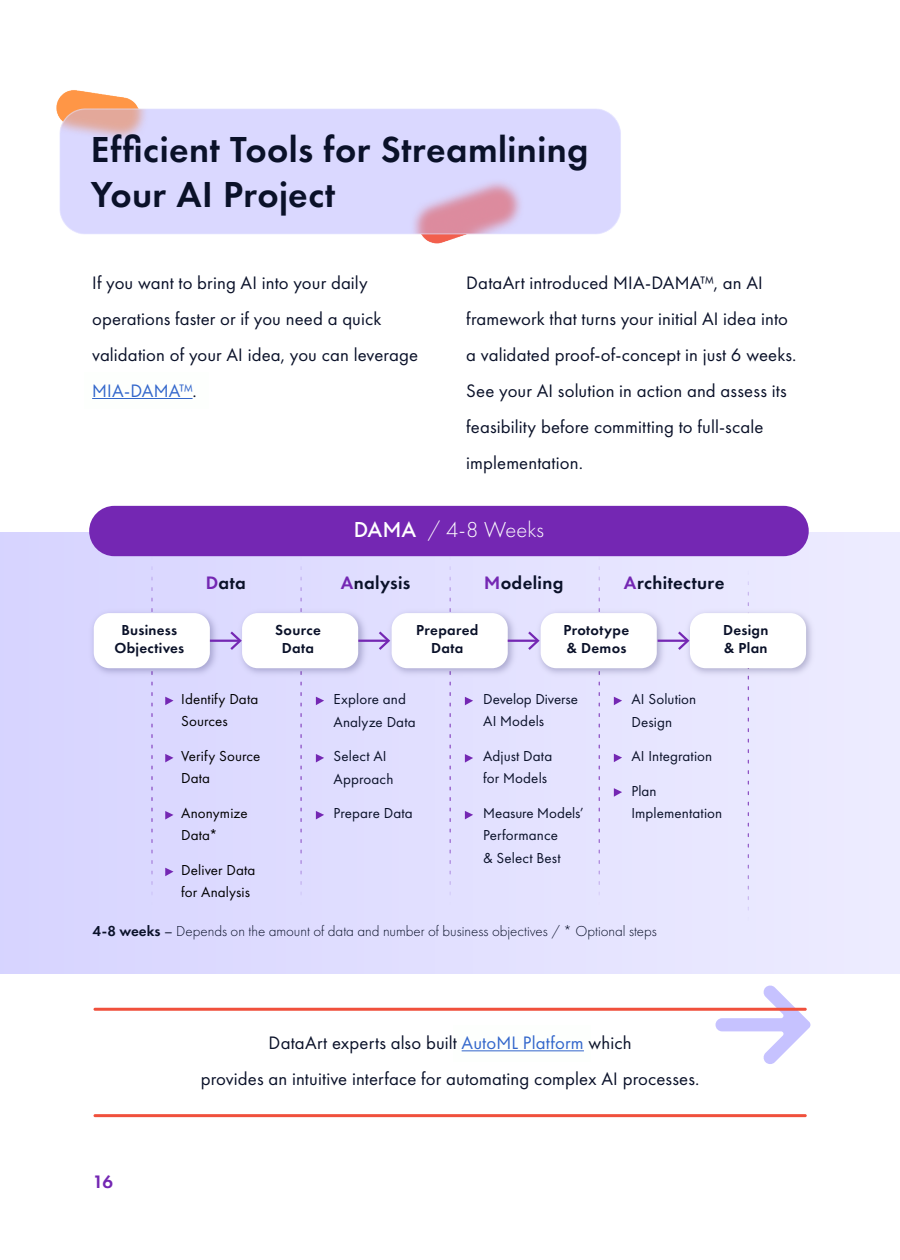
<style>
.page{position:relative;width:900px;height:1260px;background:#fff}
.page>*{position:absolute;margin:0;border:0;box-sizing:border-box;transform-origin:0 0}
.t1{font:600 37.5px/45px "DA Futura PT";letter-spacing:.01em;color:#0a1129}
.t2{font:300 22.5px "DA Futura PT";letter-spacing:.005em;color:#fff}
.t3{font:18.75px/36px "DA Futura PT";letter-spacing:.005em;color:#0a1129}
.t4{font:600 18.75px "DA Futura PT";letter-spacing:.02em;color:#0a1129}
.t5{font:600 18.75px "DA Futura PT";color:#7427b3}
.t6{font:15px/22.5px "DA Futura PT";letter-spacing:.005em;color:#0a1129}
.t7{font:300 15px "DA Futura PT";letter-spacing:-.005em;color:#0a1129}
.t8{font:15px/22.5px "DA Futura PT";letter-spacing:.01em;color:#000}
.t9{font:600 15px/18px "DA Futura PT";letter-spacing:.02em;color:#0a1129;text-align:center}
.s1{color:#36c}
.s2{font-weight:500}
.s3{color:#7427b3}
.s4{font-weight:600}
.s5{font-weight:400}
</style>
<div class="page">
<div style="left:0;top:533px;width:900px;height:440px;background:#e2e0ff"></div>
<div style="left:89px;top:506px;width:720px;height:50px;background:#7427b3;border-radius:25px"></div>
<img style="left:56px;top:90px;width:565px;height:154px">
<svg style="left:716px;top:985px;width:94px;height:79px"></svg>
<svg style="left:301px;top:556px;width:1px;height:339px"></svg>
<svg style="left:152px;top:556px;width:1px;height:340px"></svg>
<svg style="left:450px;top:556px;width:1px;height:339px"></svg>
<svg style="left:599px;top:556px;width:1px;height:339px"></svg>
<svg style="left:748px;top:582px;width:1px;height:328px"></svg>
<svg style="left:165px;top:697px;width:9px;height:8px"></svg>
<svg style="left:165px;top:754px;width:9px;height:8px"></svg>
<svg style="left:165px;top:811px;width:9px;height:9px"></svg>
<svg style="left:165px;top:868px;width:9px;height:8px"></svg>
<svg style="left:316px;top:697px;width:8px;height:8px"></svg>
<svg style="left:316px;top:754px;width:8px;height:8px"></svg>
<svg style="left:316px;top:811px;width:8px;height:8px"></svg>
<svg style="left:465px;top:697px;width:8px;height:8px"></svg>
<svg style="left:465px;top:754px;width:8px;height:9px"></svg>
<svg style="left:465px;top:811px;width:8px;height:8px"></svg>
<svg style="left:614px;top:697px;width:8px;height:8px"></svg>
<svg style="left:614px;top:754px;width:8px;height:8px"></svg>
<svg style="left:614px;top:788px;width:8px;height:9px"></svg>
<img style="left:88px;top:606px;width:134px;height:74px">
<div style="left:94px;top:613px;width:116px;height:55px;background:#fff;border-radius:16px"></div>
<img style="left:240px;top:606px;width:130px;height:74px">
<div style="left:242px;top:613px;width:116px;height:55px;background:#fff;border-radius:16px"></div>
<img style="left:390px;top:606px;width:129px;height:74px">
<div style="left:392px;top:613px;width:116px;height:55px;background:#fff;border-radius:16px"></div>
<img style="left:540px;top:606px;width:129px;height:74px">
<div style="left:541px;top:613px;width:116px;height:55px;background:#fff;border-radius:16px"></div>
<img style="left:689px;top:606px;width:122px;height:74px">
<div style="left:690px;top:613px;width:116px;height:55px;background:#fff;border-radius:16px"></div>
<hr style="left:210px;top:640px;width:29px;height:2px;background:#7427b3">
<svg style="left:230px;top:632px;width:12px;height:18px"></svg>
<hr style="left:358px;top:640px;width:30px;height:2px;background:#7427b3">
<svg style="left:379px;top:632px;width:11px;height:18px"></svg>
<hr style="left:508px;top:640px;width:29px;height:2px;background:#7427b3">
<svg style="left:528px;top:632px;width:12px;height:18px"></svg>
<hr style="left:658px;top:640px;width:29px;height:2px;background:#7427b3">
<svg style="left:678px;top:632px;width:12px;height:18px"></svg>
<hr style="left:94px;top:1008px;width:713px;height:3px;background:#f0503c;border-radius:2px">
<hr style="left:94px;top:1114px;width:713px;height:3px;background:#f0503c;border-radius:2px">
<h1 class="t1" style="left:91px;top:126px;width:499px">Efficient Tools for Streamlining<br>Your AI Project</h1>
<p class="t3" style="left:92px;top:264px;width:327px">If you want to bring AI into your daily operations faster or if you need a quick validation of your AI idea, you can leverage<br><span class="s1">MIA-DAMA™</span>.</p>
<p class="t3" style="left:466px;top:265px;width:332px">DataArt introduced MIA-DAMA™, an AI framework that turns your initial AI idea into a validated proof-of-concept in just 6 weeks.<br>See your AI solution in action and assess its feasibility before committing to full-scale implementation.</p>
<p class="t2" style="left:354px;top:517px;width:192px"><span class="s2">DAMA</span> / 4-8 Weeks</p>
<p class="t4" style="left:206px;top:571px;width:42px"><span class="s3">D</span>ata</p>
<p class="t4" style="left:341px;top:571px;width:71px"><span class="s3">A</span>nalysis</p>
<p class="t4" style="left:484px;top:571px;width:81px"><span class="s3">M</span>odeling</p>
<p class="t4" style="left:624px;top:571px;width:102px"><span class="s3">A</span>rchitecture</p>
<p class="t9" style="left:114px;top:621px;width:71px">Business<br>Objectives</p>
<p class="t9" style="left:275px;top:621px;width:47px">Source<br>Data</p>
<p class="t9" style="left:416px;top:621px;width:64px">Prepared<br>Data</p>
<p class="t9" style="left:563px;top:621px;width:67px;text-align:left">Prototype &amp; Demos</p>
<p class="t9" style="left:723px;top:621px;width:47px;text-align:left">Design &amp; Plan</p>
<p class="t8" style="left:181px;top:688px;width:79px">Identify Data<br>Sources</p>
<p class="t8" style="left:181px;top:745px;width:81px">Verify Source<br>Data</p>
<p class="t8" style="left:181px;top:802px;width:68px">Anonymize<br>Data*</p>
<p class="t8" style="left:181px;top:859px;width:76px">Deliver Data for Analysis</p>
<p class="t6" style="left:334px;top:688px;width:84px">Explore and<br>Analyze Data</p>
<p class="t6" style="left:334px;top:745px;width:61px">Select AI<br>Approach</p>
<p class="t6" style="left:334px;top:802px;width:81px">Prepare Data</p>
<p class="t6" style="left:483px;top:688px;width:96px">Develop Diverse<br>AI Models</p>
<p class="t6" style="left:483px;top:745px;width:71px">Adjust Data for Models</p>
<p class="t6" style="left:483px;top:802px;width:102px">Measure Models’<br>Performance<br>&amp; Select Best</p>
<p class="t6" style="left:631px;top:688px;width:66px">AI Solution<br>Design</p>
<p class="t6" style="left:631px;top:745px;width:82px">AI Integration</p>
<p class="t6" style="left:631px;top:779px;width:92px">Plan<br>Implementation</p>
<p class="t7" style="left:93px;top:922px;width:566px"><span class="s4">4-8 weeks</span> <span class="s5">–</span> Depends on the amount of data and number of business objectives / * Optional steps</p>
<p class="t5" style="left:93px;top:1170px;width:22px">16</p>
<p class="t3" style="left:201px;top:1025px;width:500px;text-align:center">DataArt experts also built <span class="s1">AutoML Platform</span> which<br>provides an intuitive interface for automating complex AI processes.</p>
</div>
